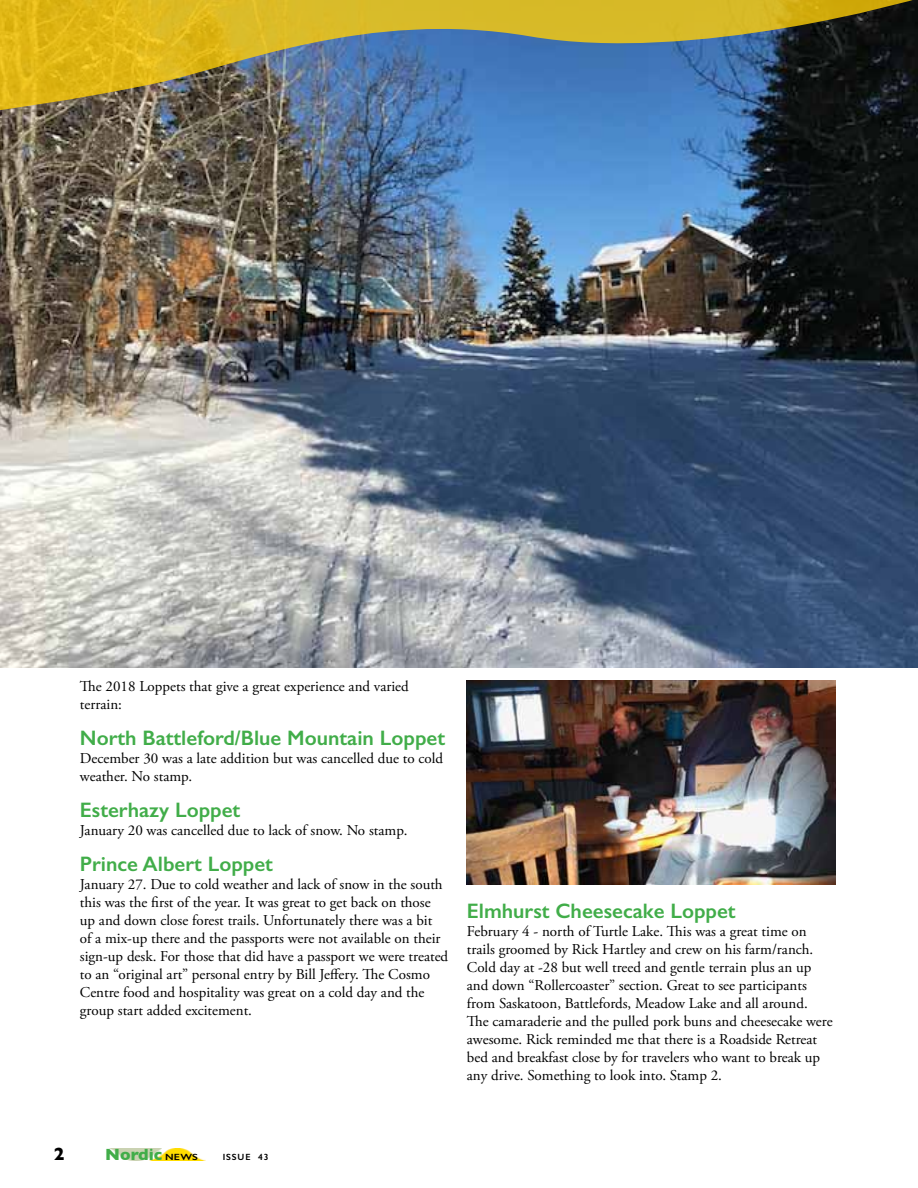
<style>
.page{position:relative;width:918px;height:1188px;background:#fff}
.page>*{position:absolute;margin:0;border:0;box-sizing:border-box;transform-origin:0 0}
.t1{font:600 21px "Gill Sans";color:#41ad49}
.t2{font:700 18px "Gill Sans";color:#000}
.t3{font:700 16.5px "Gill Sans";color:#41ad49}
.t4{font:15px/18px "Adobe Garamond Pro";color:#000}
.t5{font:600 9px "Gill Sans";letter-spacing:.1em;color:#000}
.s1{font-weight:600;font-size:9px;color:#000}
</style>
<div class="page">
<img style="left:0;top:84px;width:918px;height:584px">
<svg style="left:0;top:0;width:916px;height:111px;background:#828456"></svg>
<img style="left:467px;top:680px;width:369px;height:205px">
<svg style="left:916px;top:0;width:2px;height:84px"></svg>
<img style="left:109px;top:1148px;width:97px;height:13px">
<p class="t4" style="left:80px;top:678px;width:330px">The 2018 Loppets that give a great experience and varied terrain:</p>
<h1 class="t1" style="left:80px;top:725px;width:367px">North Battleford/Blue Mountain Loppet</h1>
<p class="t4" style="left:80px;top:750px;width:365px">December 30 was a late addition but was cancelled due to cold weather. No stamp.</p>
<h1 class="t1" style="left:80px;top:797px;width:162px">Esterhazy Loppet</h1>
<p class="t4" style="left:80px;top:822px;width:329px">January 20 was cancelled due to lack of snow. No stamp.</p>
<h1 class="t1" style="left:80px;top:851px;width:195px">Prince Albert Loppet</h1>
<p class="t4" style="left:80px;top:876px;width:370px">January 27. Due to cold weather and lack of snow in the south this was the first of the year. It was great to get back on those up and down close forest trails. Unfortunately there was a bit of a mix-up there and the passports were not available on their sign-up desk. For those that did have a passport we were treated to an “original art” personal entry by Bill Jeffery. The Cosmo Centre food and hospitality was great on a cold day and the group start added excitement.</p>
<h1 class="t1" style="left:467px;top:898px;width:270px">Elmhurst Cheesecake Loppet</h1>
<p class="t4" style="left:467px;top:923px;width:367px">February 4 - north of Turtle Lake. This was a great time on trails groomed by Rick Hartley and crew on his farm/ranch.<br>Cold day at -28 but well treed and gentle terrain plus an up and down “Rollercoaster” section. Great to see participants from Saskatoon, Battlefords, Meadow Lake and all around.<br>The camaraderie and the pulled pork buns and cheesecake were awesome. Rick reminded me that there is a Roadside Retreat bed and breakfast close by for travelers who want to break up any drive. Something to look into. Stamp 2.</p>
<p class="t2" style="left:54px;top:1140px;width:12px">2</p>
<p class="t3" style="left:105px;top:1141px;width:94px">Nordic <span class="s1">NEWS</span></p>
<p class="t5" style="left:223px;top:1152px;width:47px">ISSUE 43</p>
</div>
